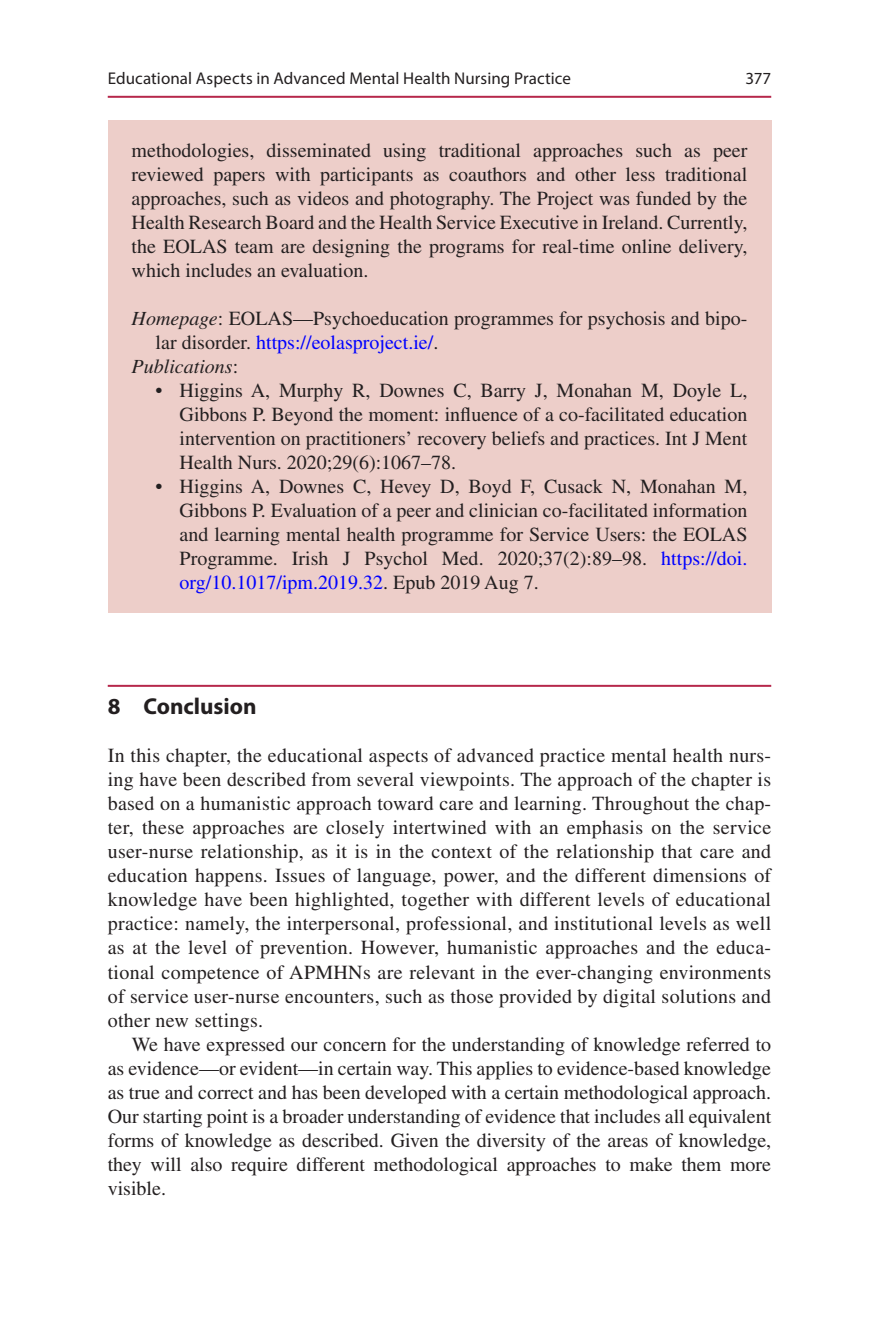
<style>
.page{position:relative;width:879px;height:1333px;background:#fff}
.page>*{position:absolute;margin:0;border:0;box-sizing:border-box;transform-origin:0 0}
._1_hd{font:700 23px "Myriad Pro";color:#231f20}
.Text_flush{font:20px/24px "Times LT Std";color:#231f20;text-align:justify}
.Text{font:20px/24px "Times LT Std";color:#231f20;text-align:justify}
.Unn_list_top{font:20px/24px "Times LT Std";color:#231f20}
.Unn_list_bot{font:italic 20px "Times LT Std";color:#231f20}
.t1{font:17px "Myriad Pro";letter-spacing:.005em;color:#231f20}
.s1{font-style:italic}
.s2{color:#00f}
.s3{font-style:normal}
</style>
<div class="page">
<hr style="left:108px;top:684px;width:663px;height:2px;background:#b6274b">
<div style="left:108px;top:121px;width:663px;height:492px;background:#edcec9"></div>
<hr style="left:108px;top:96px;width:663px;height:2px;background:#b6274b">
<p class="t1" style="left:108px;top:68px;width:465px">Educational Aspects in Advanced Mental Health Nursing Practice</p>
<p class="t1" style="left:745px;top:68px;width:27px">377</p>
<p class="Text" style="left:132px;top:138px;width:617px">methodologies, disseminated using traditional approaches such as peer reviewed papers with participants as coauthors and other less traditional approaches, such as videos and photography. The Project was funded by the Health Research Board and the Health Service Executive in Ireland. Currently, the EOLAS team are designing the programs for real-time online delivery, which includes an evaluation.</p>
<p class="Unn_list_top" style="left:156px;top:306px;width:593px;text-indent:-24px"><span class="s1">Homepage</span>: EOLAS—Psychoeducation programmes for psychosis and bipo&shy;lar disorder. <span class="s2">https://eolasproject.ie/</span>.</p>
<p class="Unn_list_bot" style="left:132px;top:355px;width:108px">Publications<span class="s3">:</span></p>
<p class="Text_flush" style="left:180px;top:378px;width:569px;text-indent:-24px">• Higgins A, Murphy R, Downes C, Barry J, Monahan M, Doyle L, Gibbons P. Beyond the moment: influence of a co-facilitated education intervention on practitioners’ recovery beliefs and practices. Int J Ment Health Nurs. 2020;29(6):1067–78.</p>
<p class="Text_flush" style="left:180px;top:474px;width:569px;text-indent:-24px">• Higgins A, Downes C, Hevey D, Boyd F, Cusack N, Monahan M, Gibbons P. Evaluation of a peer and clinician co-facilitated information and learning mental health programme for Service Users: the EOLAS Programme. Irish J Psychol Med. 2020;37(2):89–98. <span class="s2">https://doi. org/10.1017/ipm.2019.32</span>. Epub 2019 Aug 7.</p>
<h2 class="_1_hd" style="left:108px;top:691px;width:150px">8 Conclusion</h2>
<p class="Text_flush" style="left:108px;top:743px;width:665px">In this chapter, the educational aspects of advanced practice mental health nurs&shy;ing have been described from several viewpoints. The approach of the chapter is based on a humanistic approach toward care and learning. Throughout the chap&shy;ter, these approaches are closely intertwined with an emphasis on the service user-nurse relationship, as it is in the context of the relationship that care and education happens. Issues of language, power, and the different dimensions of knowledge have been highlighted, together with different levels of educational practice: namely, the interpersonal, professional, and institutional levels as well as at the level of prevention. However, humanistic approaches and the educa&shy;tional competence of APMHNs are relevant in the ever-changing environments of service user-nurse encounters, such as those provided by digital solutions and other new settings.</p>
<p class="Text" style="left:108px;top:1031px;width:665px;text-indent:24px">We have expressed our concern for the understanding of knowledge referred to as evidence—or evident—in certain way. This applies to evidence-based knowledge as true and correct and has been developed with a certain methodological approach.<br>Our starting point is a broader understanding of evidence that includes all equivalent forms of knowledge as described. Given the diversity of the areas of knowledge, they will also require different methodological approaches to make them more visible.</p>
</div>
